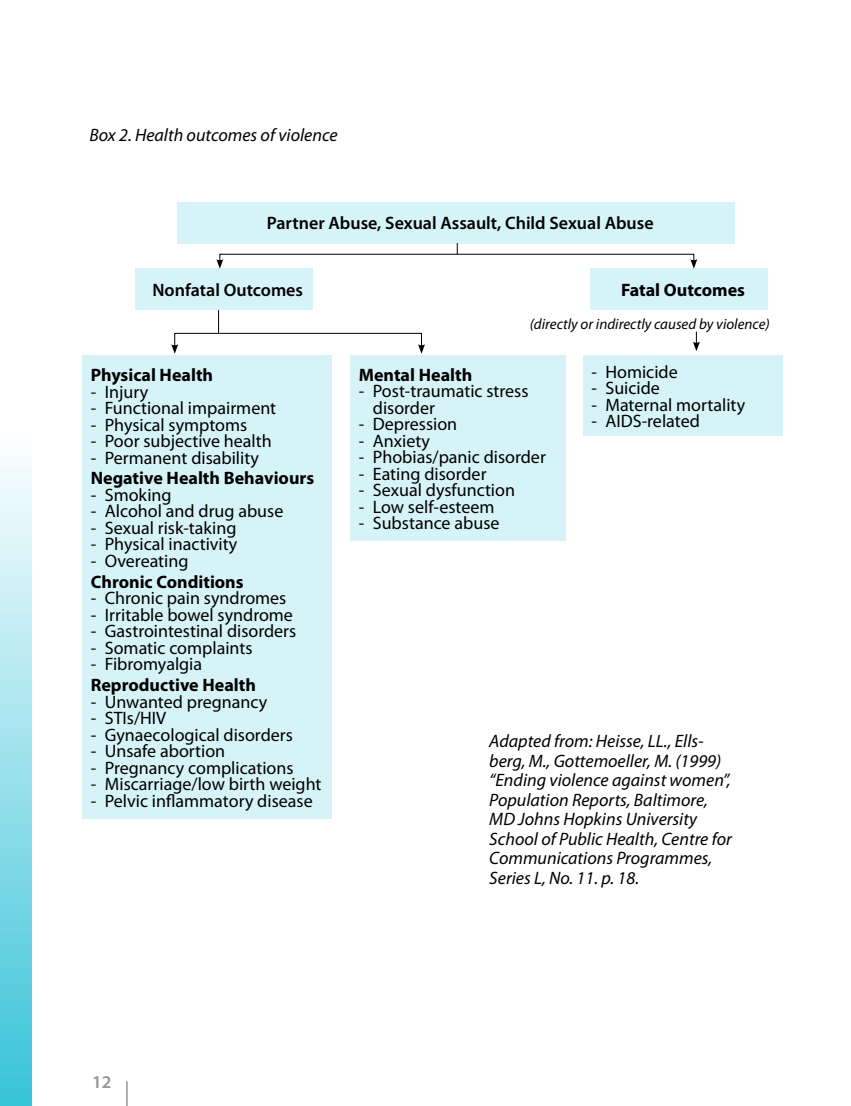
<style>
.page{position:relative;width:851px;height:1106px;background:#fff}
.page>*{position:absolute;margin:0;border:0;box-sizing:border-box;transform-origin:0 0}
.t1{font:18px/16.5px "Myriad Pro";color:#000}
.t2{font:italic 18px/19.5px "Myriad Pro";color:#000}
.t3{font:700 18px "Myriad Pro";color:#000}
.t4{font:600 18px "Myriad Pro";color:#000}
.t5{font:600 18px "Myriad Pro";color:#939598}
.t6{font:italic 15px "Myriad Pro";color:#000}
</style>
<div class="page">
<svg style="left:0;top:466px;width:31px;height:640px"></svg>
<hr style="left:126px;top:1081px;width:2px;height:25px;background:#939598">
<div style="left:82px;top:355px;width:250px;height:464px;background:#d6f3f7"></div>
<div style="left:350px;top:355px;width:216px;height:186px;background:#d6f3f7"></div>
<div style="left:583px;top:355px;width:199px;height:81px;background:#d6f3f7"></div>
<div style="left:177px;top:202px;width:557px;height:41px;background:#d6f3f7"></div>
<div style="left:135px;top:269px;width:177px;height:41px;background:#d6f3f7"></div>
<div style="left:590px;top:269px;width:177px;height:41px;background:#d6f3f7"></div>
<svg style="left:216px;top:259px;width:7px;height:10px"></svg>
<svg style="left:690px;top:259px;width:7px;height:10px"></svg>
<svg style="left:693px;top:332px;width:6px;height:19px"></svg>
<div style="left:174px;top:333px;width:248px;height:14px;border:1px solid #000"></div>
<svg style="left:171px;top:344px;width:7px;height:10px"></svg>
<svg style="left:418px;top:344px;width:7px;height:10px"></svg>
<svg style="left:218px;top:310px;width:1px;height:23px"></svg>
<p class="t2" style="left:89px;top:126px;width:250px">Box 2. Health outcomes of violence</p>
<p class="t4" style="left:267px;top:213px;width:388px">Partner Abuse, Sexual Assault, Child Sexual Abuse</p>
<p class="t4" style="left:152px;top:280px;width:152px">Nonfatal Outcomes</p>
<p class="t3" style="left:621px;top:280px;width:125px">Fatal Outcomes</p>
<p class="t3" style="left:91px;top:365px;width:124px">Physical Health</p>
<p class="t1" style="left:91px;top:383px;width:59px">- Injury</p>
<p class="t1" style="left:91px;top:400px;width:187px">- Functional impairment</p>
<p class="t1" style="left:91px;top:416px;width:158px">- Physical symptoms</p>
<p class="t1" style="left:91px;top:433px;width:182px">- Poor subjective health</p>
<p class="t1" style="left:91px;top:449px;width:170px">- Permanent disability</p>
<p class="t3" style="left:91px;top:468px;width:225px">Negative Health Behaviours</p>
<p class="t1" style="left:91px;top:487px;width:82px">- Smoking</p>
<p class="t1" style="left:91px;top:503px;width:194px">- Alcohol and drug abuse</p>
<p class="t1" style="left:91px;top:520px;width:147px">- Sexual risk-taking</p>
<p class="t1" style="left:91px;top:536px;width:148px">- Physical inactivity</p>
<p class="t1" style="left:91px;top:553px;width:99px">- Overeating</p>
<p class="t3" style="left:91px;top:571px;width:154px">Chronic Conditions</p>
<p class="t1" style="left:91px;top:590px;width:197px">- Chronic pain syndromes</p>
<p class="t1" style="left:91px;top:607px;width:204px">- Irritable bowel syndrome</p>
<p class="t1" style="left:91px;top:623px;width:207px">- Gastrointestinal disorders</p>
<p class="t1" style="left:91px;top:640px;width:163px">- Somatic complaints</p>
<p class="t1" style="left:91px;top:656px;width:113px">- Fibromyalgia</p>
<p class="t3" style="left:91px;top:675px;width:167px">Reproductive Health</p>
<p class="t1" style="left:91px;top:693px;width:178px">- Unwanted pregnancy</p>
<p class="t1" style="left:91px;top:710px;width:77px">- STIs/HIV</p>
<p class="t1" style="left:91px;top:726px;width:203px">- Gynaecological disorders</p>
<p class="t1" style="left:91px;top:743px;width:136px">- Unsafe abortion</p>
<p class="t1" style="left:91px;top:759px;width:204px">- Pregnancy complications</p>
<p class="t1" style="left:91px;top:776px;width:232px">- Miscarriage/low birth weight</p>
<p class="t1" style="left:91px;top:792px;width:223px">- Pelvic inflammatory disease</p>
<p class="t6" style="left:529px;top:316px;width:241px">(directly or indirectly caused by violence)</p>
<p class="t3" style="left:359px;top:364px;width:115px">Mental Health</p>
<p class="t1" style="left:373px;top:383px;width:157px;text-indent:-14px">- Post-traumatic stress disorder</p>
<p class="t1" style="left:359px;top:416px;width:100px">- Depression</p>
<p class="t1" style="left:359px;top:432px;width:73px">- Anxiety</p>
<p class="t1" style="left:359px;top:449px;width:188px">- Phobias/panic disorder</p>
<p class="t1" style="left:359px;top:465px;width:129px">- Eating disorder</p>
<p class="t1" style="left:359px;top:482px;width:158px">- Sexual dysfunction</p>
<p class="t1" style="left:359px;top:498px;width:137px">- Low self-esteem</p>
<p class="t1" style="left:359px;top:515px;width:142px">- Substance abuse</p>
<p class="t1" style="left:591px;top:364px;width:88px">- Homicide</p>
<p class="t1" style="left:591px;top:380px;width:70px">- Suicide</p>
<p class="t1" style="left:591px;top:397px;width:155px">- Maternal mortality</p>
<p class="t1" style="left:591px;top:413px;width:110px">- AIDS-related</p>
<p class="t2" style="left:489px;top:732px;width:244px">Adapted from: Heisse, LL., Ells&shy;berg, M., Gottemoeller, M. (1999) “Ending violence against women”,<br>Population Reports, Baltimore,<br>MD Johns Hopkins University<br>School of Public Health, Centre for<br>Communications Programmes,<br>Series L, No. 11. p. 18.</p>
<p class="t5" style="left:92px;top:1072px;width:21px">12</p>
</div>
